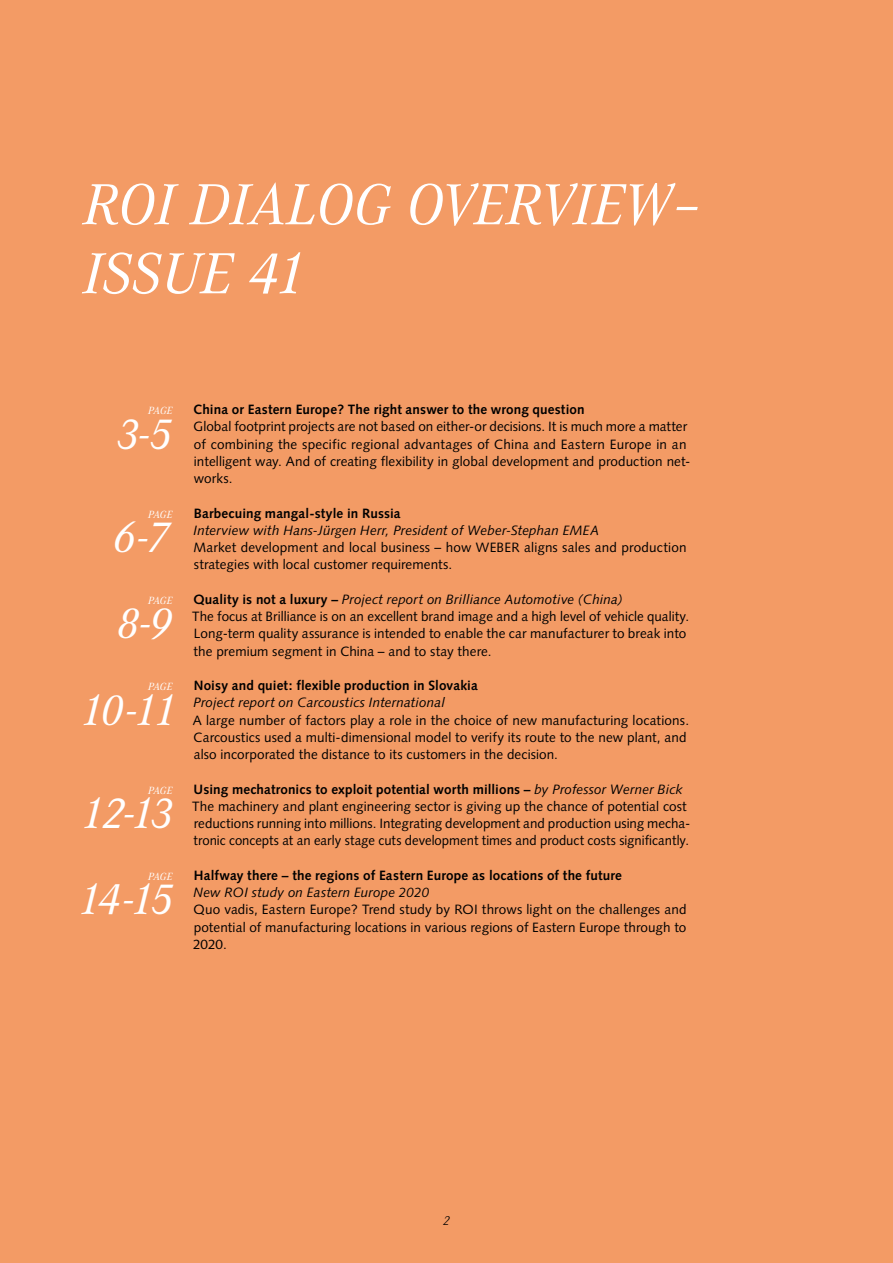
<style>
.page{position:relative;width:893px;height:1263px;background:#f39b65}
.page>*{position:absolute;margin:0;border:0;box-sizing:border-box;transform-origin:0 0}
.t1{font:italic 60px/69px "Corporate A";letter-spacing:.01em;color:#fff}
.t2{font:italic 45px/86.2px "Corporate A";letter-spacing:-.08em;color:#fff;text-align:right}
.t3{font:13.5px/17.2px "Syntax";letter-spacing:.005em;color:#000}
.t4{font:700 13.5px "Syntax";letter-spacing:.01em;color:#000}
.t5{font:italic 13.5px "Syntax";letter-spacing:.01em;color:#000}
.t6{font:italic 300 13.5px "Corporate A";color:#000}
.t7{font:italic 10.8px "Corporate A";letter-spacing:-.055em;color:#fff}
.s1{font-weight:700}
.s2{font-style:italic}
</style>
<div class="page">
<h1 class="t1" style="left:83px;top:171px;width:620px">ROI DIALOG OVER VIEW–<br>ISSUE 41</h1>
<p class="t7" style="left:148px;top:404px;width:26px">PAG E</p>
<h2 class="t2" style="left:116px;top:391px;width:58px">3-5</h2>
<p class="t7" style="left:148px;top:508px;width:26px">PAG E</p>
<h2 class="t2" style="left:80px;top:495px;width:98px">6-7<br>8-9<br>10-11</h2>
<p class="t7" style="left:148px;top:594px;width:26px">PAG E</p>
<p class="t7" style="left:148px;top:680px;width:26px">PAG E</p>
<p class="t7" style="left:148px;top:784px;width:26px">PAG E</p>
<h2 class="t2" style="left:78px;top:771px;width:97px;text-align:left">12-13<br>14-15</h2>
<p class="t7" style="left:148px;top:870px;width:26px">PAG E</p>
<p class="t4" style="left:193px;top:402px;width:393px">China or Eastern Europe? The right answer to the wrong question</p>
<p class="t3" style="left:194px;top:418px;width:498px">Global footprint projects are not based on either-or decisions. It is much more a matter of combining the specific regional advantages of China and Eastern Europe in an intelligent way. And of creating flexibility in global development and production net&shy;works.</p>
<p class="t4" style="left:194px;top:505px;width:208px">Barbecuing mangal-style in Russia</p>
<p class="t5" style="left:193px;top:522px;width:407px">Interview with Hans-Jürgen Herr, President of Weber-Stephan EMEA</p>
<p class="t3" style="left:193px;top:539px;width:495px">Market development and local business – how WEBER aligns sales and production strategies with local customer requirements.</p>
<p class="t3" style="left:192px;top:591px;width:498px"><span class="s1">Quality is not a luxury –</span> <span class="s2">Project report on Brilliance Automotive (China)<br></span>The focus at Brilliance is on an excellent brand image and a high level of vehicle quality.<br>Long-term quality assurance is intended to enable the car manufacturer to break into the premium segment in China – and to stay there.</p>
<p class="t4" style="left:194px;top:678px;width:285px">Noisy and quiet: flexible production in Slovakia</p>
<p class="t5" style="left:193px;top:695px;width:253px">Project report on Carcoustics International</p>
<p class="t3" style="left:193px;top:711px;width:498px">A large number of factors play a role in the choice of new manufacturing locations.<br>Carcoustics used a multi-dimensional model to verify its route to the new plant, and also incorporated the distance to its customers in the decision.</p>
<p class="t3" style="left:192px;top:780px;width:500px"><span class="s1">Using mechatronics to exploit potential worth millions –</span> <span class="s2">by Professor Werner Bick </span>The machinery and plant engineering sector is giving up the chance of potential cost reductions running into millions. Integrating development and production using mecha&shy;tronic concepts at an early stage cuts development times and product costs significantly.</p>
<p class="t4" style="left:194px;top:867px;width:430px">Halfway there – the regions of Eastern Europe as locations of the future</p>
<p class="t5" style="left:194px;top:884px;width:237px">New ROI study on Eastern Europe 2020</p>
<p class="t3" style="left:193px;top:901px;width:495px;text-align:justify">Quo vadis, Eastern Europe? Trend study by ROI throws light on the challenges and potential of manufacturing locations in various regions of Eastern Europe through to 2020.</p>
<p class="t6" style="left:443px;top:1213px;width:8px">2</p>
</div>
